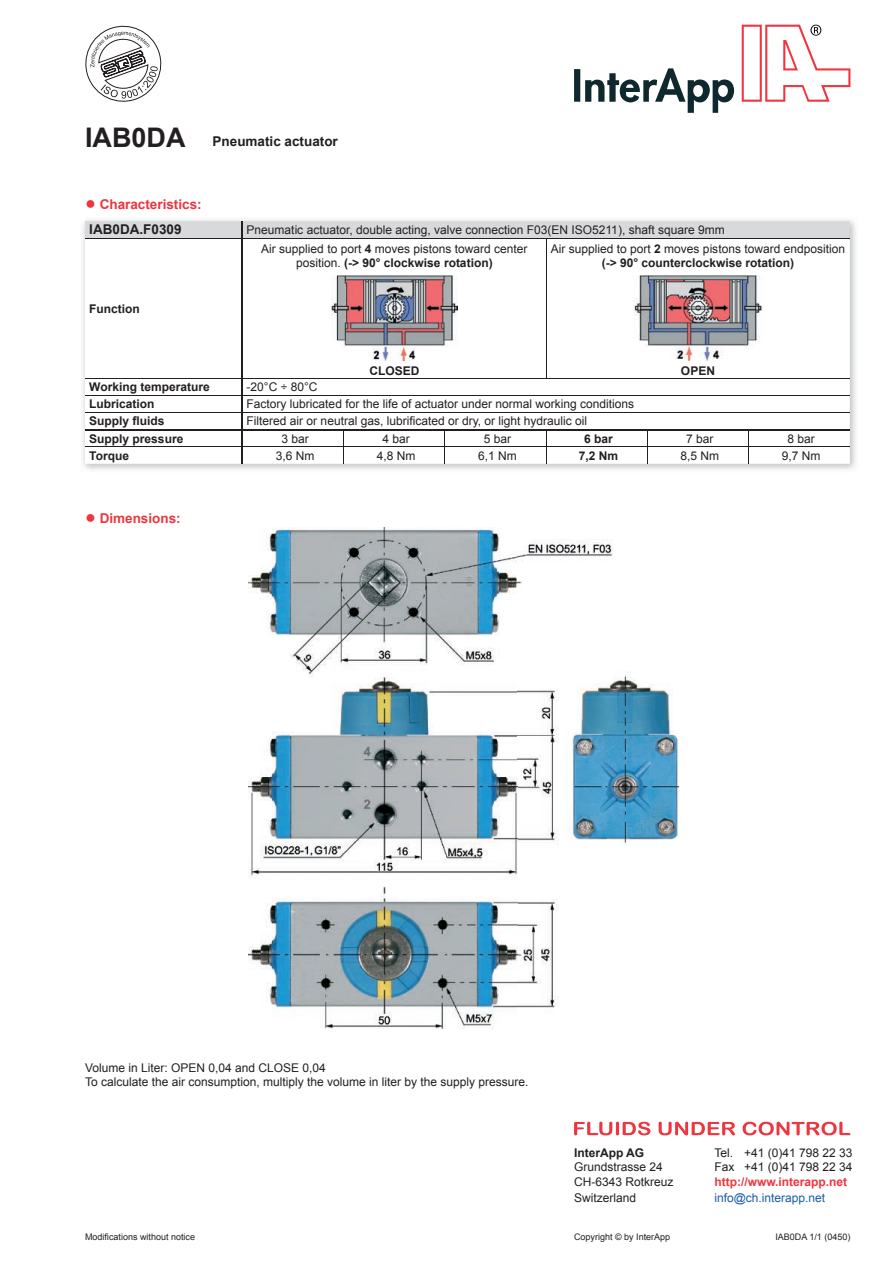
<style>
.page{position:relative;width:893px;height:1263px;background:#fff}
.page>*{position:absolute;margin:0;border:0;box-sizing:border-box;transform-origin:0 0}
.t1{font:700 27px "Arial";color:#231f20}
.t2{font:700 13.5px/25.7px "Arial";color:#ed363f}
.t3{font:700 13.5px "Arial";color:#231f20}
.t4{font:12px/14.4px "Arial";color:#231f20;text-align:center}
.t5{font:700 12px "Arial";color:#231f20}
.t6{font:700 12px "Arial";color:#ed363f}
.t7{font:12px "Arial";color:#1b5ba8}
.t8{font:9px "Arial";color:#231f20}
.s1{font-size:18px}
.s2{color:#231f20}
.s3{font-weight:700}
</style>
<div class="page">
<svg style="left:574px;top:68px;width:160px;height:45px"></svg>
<svg style="left:742px;top:25px;width:108px;height:77px"></svg>
<svg style="left:574px;top:1122px;width:76px;height:13px"></svg>
<svg style="left:659px;top:1122px;width:76px;height:13px"></svg>
<svg style="left:743px;top:1122px;width:107px;height:13px"></svg>
<img style="left:248px;top:528px;width:431px;height:500px">
<svg style="left:85px;top:26px;width:77px;height:76px"></svg>
<img style="left:83px;top:220px;width:773px;height:250px">
<svg style="left:85px;top:239px;width:765px;height:224px"></svg>
<hr style="left:546px;top:272px;width:1px;height:106px;background:#231f20">
<hr style="left:546px;top:238px;width:1px;height:34px;background:#231f20">
<hr style="left:85px;top:238px;width:157px;height:1px;background:#231f20">
<hr style="left:242px;top:238px;width:102px;height:1px;background:#231f20">
<hr style="left:344px;top:238px;width:101px;height:1px;background:#231f20">
<hr style="left:445px;top:238px;width:101px;height:1px;background:#231f20">
<hr style="left:546px;top:238px;width:101px;height:1px;background:#231f20">
<hr style="left:647px;top:238px;width:101px;height:1px;background:#231f20">
<hr style="left:748px;top:238px;width:102px;height:1px;background:#231f20">
<div style="left:85px;top:221px;width:765px;height:17px;background:#d8d9db"></div>
<hr style="left:242px;top:238px;width:1px;height:34px;background:#231f20">
<hr style="left:242px;top:272px;width:1px;height:106px;background:#231f20">
<svg style="left:242px;top:379px;width:1px;height:84px"></svg>
<svg style="left:343px;top:430px;width:1px;height:33px"></svg>
<svg style="left:445px;top:430px;width:1px;height:33px"></svg>
<svg style="left:546px;top:430px;width:1px;height:33px"></svg>
<svg style="left:647px;top:430px;width:1px;height:33px"></svg>
<svg style="left:748px;top:430px;width:1px;height:33px"></svg>
<hr style="left:85px;top:378px;width:157px;height:1px;background:#231f20">
<hr style="left:242px;top:378px;width:102px;height:1px;background:#231f20">
<hr style="left:344px;top:378px;width:101px;height:1px;background:#231f20">
<hr style="left:445px;top:378px;width:101px;height:1px;background:#231f20">
<hr style="left:546px;top:378px;width:101px;height:1px;background:#231f20">
<hr style="left:647px;top:378px;width:101px;height:1px;background:#231f20">
<hr style="left:748px;top:378px;width:102px;height:1px;background:#231f20">
<hr style="left:85px;top:395px;width:157px;height:1px;background:#231f20">
<hr style="left:242px;top:395px;width:102px;height:1px;background:#231f20">
<hr style="left:344px;top:395px;width:101px;height:1px;background:#231f20">
<hr style="left:445px;top:395px;width:101px;height:1px;background:#231f20">
<hr style="left:546px;top:395px;width:101px;height:1px;background:#231f20">
<hr style="left:647px;top:395px;width:101px;height:1px;background:#231f20">
<hr style="left:748px;top:395px;width:102px;height:1px;background:#231f20">
<hr style="left:85px;top:412px;width:157px;height:1px;background:#231f20">
<hr style="left:242px;top:412px;width:102px;height:1px;background:#231f20">
<hr style="left:344px;top:412px;width:101px;height:1px;background:#231f20">
<hr style="left:445px;top:412px;width:101px;height:1px;background:#231f20">
<hr style="left:546px;top:412px;width:101px;height:1px;background:#231f20">
<hr style="left:647px;top:412px;width:101px;height:1px;background:#231f20">
<hr style="left:748px;top:412px;width:102px;height:1px;background:#231f20">
<hr style="left:85px;top:446px;width:157px;height:1px;background:#231f20">
<hr style="left:242px;top:446px;width:102px;height:1px;background:#231f20">
<hr style="left:344px;top:446px;width:101px;height:1px;background:#231f20">
<hr style="left:445px;top:446px;width:101px;height:1px;background:#231f20">
<hr style="left:546px;top:446px;width:101px;height:1px;background:#231f20">
<hr style="left:647px;top:446px;width:101px;height:1px;background:#231f20">
<hr style="left:748px;top:446px;width:102px;height:1px;background:#231f20">
<hr style="left:85px;top:429px;width:157px;height:1px;background:#231f20">
<hr style="left:242px;top:429px;width:102px;height:1px;background:#231f20">
<hr style="left:344px;top:429px;width:101px;height:1px;background:#231f20">
<hr style="left:445px;top:429px;width:101px;height:1px;background:#231f20">
<hr style="left:546px;top:429px;width:101px;height:1px;background:#231f20">
<hr style="left:647px;top:429px;width:101px;height:1px;background:#231f20">
<hr style="left:748px;top:429px;width:102px;height:1px;background:#231f20">
<img style="left:331px;top:275px;width:126px;height:86px">
<img style="left:634px;top:275px;width:128px;height:86px">
<h1 class="t1" style="left:85px;top:120px;width:102px">IAB0DA</h1>
<p class="t3" style="left:213px;top:132px;width:127px">Pneumatic actuator</p>
<p class="t2" style="left:89px;top:192px;width:114px;text-indent:-4px"><span class="s1">●</span> Characteristics:<br><span class="s2">IAB0DA.F0309</span></p>
<p class="t5" style="left:89px;top:301px;width:52px">Function</p>
<p class="t4" style="left:247px;top:223px;width:480px">Pneumatic actuator, double acting, valve connection F03(EN ISO5211), shaft square 9mm</p>
<p class="t4" style="left:261px;top:241px;width:268px">Air supplied to port <span class="s3">4</span> moves pistons toward center position. <span class="s3">(-&gt; 90° clockwise rotation)</span></p>
<p class="t4" style="left:551px;top:241px;width:296px">Air supplied to port <span class="s3">2</span> moves pistons toward endposition <span class="s3">(-&gt; 90° counterclockwise rotation)</span></p>
<p class="t5" style="left:369px;top:363px;width:52px">CLOSED</p>
<p class="t5" style="left:681px;top:363px;width:36px">OPEN</p>
<p class="t5" style="left:89px;top:379px;width:122px">Working temperature</p>
<p class="t4" style="left:247px;top:380px;width:72px">-20°C ÷ 80°C</p>
<p class="t5" style="left:89px;top:396px;width:67px">Lubrication</p>
<p class="t4" style="left:247px;top:397px;width:389px">Factory lubricated for the life of actuator under normal working conditions</p>
<p class="t5" style="left:89px;top:413px;width:77px">Supply fluids</p>
<p class="t4" style="left:247px;top:414px;width:342px">Filtered air or neutral gas, lubrificated or dry, or light hydraulic oil</p>
<p class="t5" style="left:89px;top:430px;width:96px">Supply pressure</p>
<p class="t4" style="left:281px;top:431px;width:29px">3 bar</p>
<p class="t4" style="left:383px;top:431px;width:29px">4 bar</p>
<p class="t4" style="left:484px;top:431px;width:29px">5 bar</p>
<p class="t5" style="left:584px;top:430px;width:30px">6 bar</p>
<p class="t4" style="left:686px;top:431px;width:29px">7 bar</p>
<p class="t4" style="left:787px;top:431px;width:29px">8 bar</p>
<p class="t5" style="left:89px;top:447px;width:41px">Torque</p>
<p class="t4" style="left:276px;top:448px;width:40px">3,6 Nm</p>
<p class="t4" style="left:377px;top:448px;width:40px">4,8 Nm</p>
<p class="t4" style="left:478px;top:448px;width:40px">6,1 Nm</p>
<p class="t5" style="left:579px;top:447px;width:41px">7,2 Nm</p>
<p class="t4" style="left:680px;top:448px;width:40px">8,5 Nm</p>
<p class="t4" style="left:782px;top:448px;width:40px">9,7 Nm</p>
<p class="t2" style="left:85px;top:506px;width:97px"><span class="s1">●</span> Dimensions:</p>
<p class="t4" style="left:85px;top:1060px;width:445px;text-align:left">Volume in Liter: OPEN 0,04 and CLOSE 0,04<br>To calculate the air consumption, multiply the volume in liter by the supply pressure.</p>
<p class="t8" style="left:85px;top:1231px;width:112px">Modifications without notice</p>
<p class="t5" style="left:574px;top:1145px;width:72px">InterApp AG</p>
<p class="t4" style="left:714px;top:1145px;width:140px">Tel. +41 (0)41 798 22 33</p>
<p class="t4" style="left:574px;top:1160px;width:90px">Grundstrasse 24</p>
<p class="t4" style="left:714px;top:1160px;width:140px">Fax +41 (0)41 798 22 34</p>
<p class="t4" style="left:574px;top:1174px;width:101px">CH-6343 Rotkreuz</p>
<p class="t6" style="left:714px;top:1173px;width:134px">http://www.interapp.net</p>
<p class="t4" style="left:574px;top:1190px;width:64px">Switzerland</p>
<p class="t7" style="left:714px;top:1190px;width:112px">info@ch.interapp.net</p>
<p class="t8" style="left:574px;top:1231px;width:98px">Copyright © by InterApp</p>
<p class="t8" style="left:775px;top:1231px;width:77px">IAB0DA 1/1 (0450)</p>
</div>
